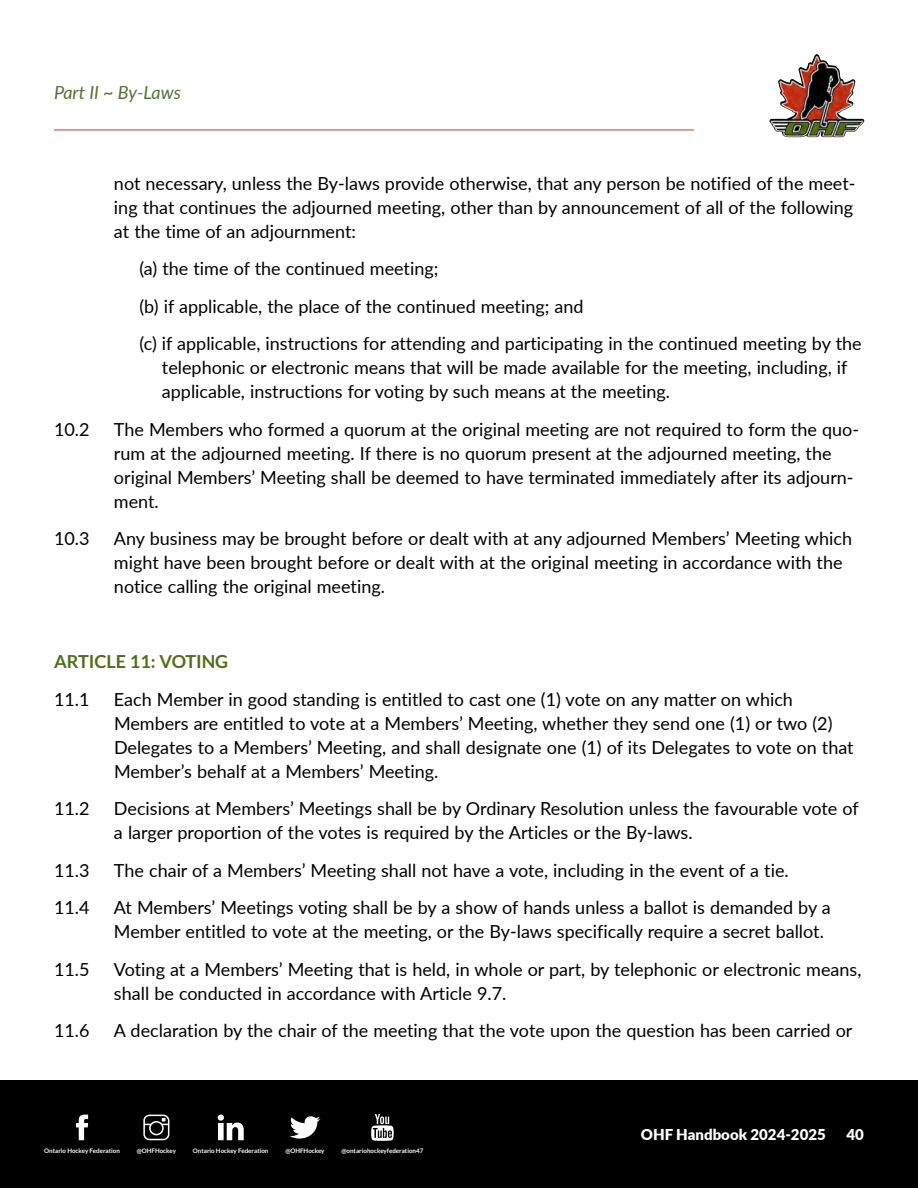
<style>
.page{position:relative;width:918px;height:1188px;background:#fff}
.page>*{position:absolute;margin:0;border:0;box-sizing:border-box;transform-origin:0 0}
.t1{font:18px/24px "Lato";color:#000}
.t2{font:700 18px "Lato";color:#4f6f19}
.t3{font:italic 18px "Lato";color:#507033}
.t4{font:900 15px "Lato";color:#fff}
.t5{font:700 6.15px "Lato";color:#fff}
</style>
<div class="page">
<img style="left:802px;top:54px;width:14px;height:15px">
<hr style="left:54px;top:130px;width:640px;height:1px;background:#c33">
<div style="left:0;top:1080px;width:918px;height:108px;background:#000"></div>
<svg style="left:76px;top:1115px;width:12px;height:25px"></svg>
<svg style="left:218px;top:1115px;width:26px;height:25px"></svg>
<svg style="left:143px;top:1115px;width:26px;height:25px"></svg>
<svg style="left:290px;top:1116px;width:30px;height:23px"></svg>
<svg style="left:371px;top:1114px;width:23px;height:27px"></svg>
<p class="t3" style="left:54px;top:80px;width:128px">Part II ~ By-Laws</p>
<p class="t1" style="left:114px;top:171px;width:743px;text-align:justify">not necessary, unless the By-laws provide otherwise, that any person be notified of the meet&shy;ing that continues the adjourned meeting, other than by announcement of all of the following at the time of an adjournment:</p>
<p class="t1" style="left:140px;top:249px;width:724px;line-height:37.5px">(a) the time of the continued meeting;<br>(b) if applicable, the place of the continued meeting; and<br>(c) if applicable, instructions for attending and participating in the continued meeting by the</p>
<p class="t1" style="left:162px;top:355px;width:687px">telephonic or electronic means that will be made available for the meeting, including, if applicable, instructions for voting by such means at the meeting.</p>
<p class="t1" style="left:54px;top:417px;width:37px">10.2</p>
<p class="t1" style="left:114px;top:417px;width:747px">The Members who formed a quorum at the original meeting are not required to form the quo&shy;rum at the adjourned meeting. If there is no quorum present at the adjourned meeting, the original Members’ Meeting shall be deemed to have terminated immediately after its adjourn&shy;ment.</p>
<p class="t1" style="left:54px;top:526px;width:37px">10.3</p>
<p class="t1" style="left:114px;top:526px;width:740px">Any business may be brought before or dealt with at any adjourned Members’ Meeting which might have been brought before or dealt with at the original meeting in accordance with the notice calling the original meeting.</p>
<p class="t2" style="left:54px;top:652px;width:176px">ARTICLE 11: VOTING</p>
<p class="t1" style="left:54px;top:687px;width:37px">11.1</p>
<p class="t1" style="left:114px;top:687px;width:741px">Each Member in good standing is entitled to cast one (1) vote on any matter on which Members are entitled to vote at a Members’ Meeting, whether they send one (1) or two (2)<br>Delegates to a Members’ Meeting, and shall designate one (1) of its Delegates to vote on that Member’s behalf at a Members’ Meeting.</p>
<p class="t1" style="left:54px;top:796px;width:37px">11.2</p>
<p class="t1" style="left:114px;top:796px;width:746px">Decisions at Members’ Meetings shall be by Ordinary Resolution unless the favourable vote of a larger proportion of the votes is required by the Articles or the By-laws.</p>
<p class="t1" style="left:54px;top:858px;width:37px">11.3</p>
<p class="t1" style="left:114px;top:858px;width:676px">The chair of a Members’ Meeting shall not have a vote, including in the event of a tie.</p>
<p class="t1" style="left:54px;top:895px;width:37px">11.4</p>
<p class="t1" style="left:114px;top:895px;width:718px">At Members’ Meetings voting shall be by a show of hands unless a ballot is demanded by a<br>Member entitled to vote at the meeting, or the By-laws specifically require a secret ballot.</p>
<p class="t1" style="left:54px;top:957px;width:37px">11.5</p>
<p class="t1" style="left:114px;top:957px;width:749px">Voting at a Members’ Meeting that is held, in whole or part, by telephonic or electronic means, shall be conducted in accordance with Article 9.7.</p>
<p class="t1" style="left:54px;top:1018px;width:37px">11.6</p>
<p class="t1" style="left:114px;top:1018px;width:740px">A declaration by the chair of the meeting that the vote upon the question has been carried or</p>
<p class="t5" style="left:44px;top:1148px;width:77px">Ontario Hockey Federation</p>
<p class="t5" style="left:137px;top:1148px;width:41px">@OHFHockey</p>
<p class="t5" style="left:193px;top:1148px;width:77px">Ontario Hockey Federation</p>
<p class="t5" style="left:285px;top:1148px;width:41px">@OHFHockey</p>
<p class="t5" style="left:341px;top:1148px;width:83px">@ontariohockeyfederation47</p>
<p class="t4" style="left:641px;top:1123px;width:186px">OHF Handbook 2024-2025</p>
<p class="t4" style="left:847px;top:1123px;width:19px">40</p>
</div>
